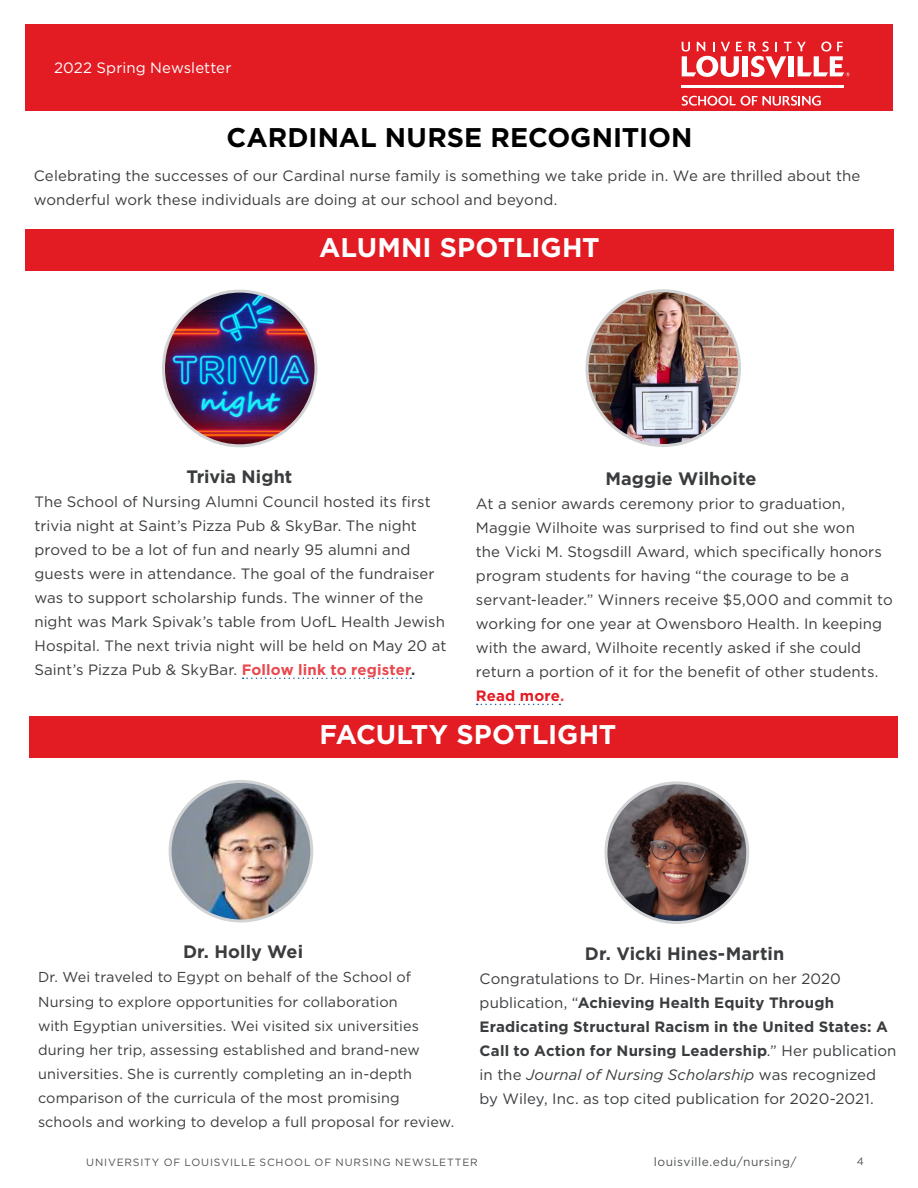
<style>
.page{position:relative;width:918px;height:1188px;background:#fff}
.page>*{position:absolute;margin:0;border:0;box-sizing:border-box;transform-origin:0 0}
.t1{font:700 27px "Gotham";letter-spacing:-.005em;color:#fff}
.t2{font:700 27px "Gotham";color:#000}
.t3{font:700 18px "Gotham";color:#3a3c3e}
.t4{font:15px/24px "Gotham";letter-spacing:.005em;color:#3a3c3e}
.t5{font:15px "Gotham";letter-spacing:.005em;color:#fff}
.t6{font:14.4px/24px "Gotham";letter-spacing:.005em;color:#3a3c3e}
.t7{font:12px "Gotham";letter-spacing:.04em;color:#4e5153}
.t8{font:10.5px "Gotham";letter-spacing:.08em;color:#4e5153}
.s1{font-weight:700;color:#e8494f}
.s2{font-weight:700}
.s3{font-weight:700;color:#e31b23}
.s4{font-style:italic}
</style>
<div class="page">
<div style="left:25px;top:25px;width:868px;height:86px;background:#e31b23"></div>
<div style="left:742px;top:56px;width:6px;height:20px;background:#fff"></div>
<div style="left:788px;top:56px;width:6px;height:20px;background:#fff"></div>
<svg style="left:682px;top:42px;width:60px;height:35px"></svg>
<svg style="left:749px;top:42px;width:42px;height:37px"></svg>
<svg style="left:797px;top:42px;width:53px;height:34px"></svg>
<svg style="left:682px;top:96px;width:139px;height:10px"></svg>
<hr style="left:682px;top:85px;width:162px;height:2px;background:#fff">
<svg style="left:477px;top:704px;width:83px;height:1px"></svg>
<svg style="left:243px;top:678px;width:168px;height:1px"></svg>
<div style="left:25px;top:230px;width:869px;height:41px;background:#e31b23"></div>
<img style="left:164px;top:291px;width:150px;height:155px">
<div style="left:162px;top:290px;width:156px;height:157px;border:3px solid #d1d3d4;border-radius:50%"></div>
<img style="left:589px;top:291px;width:151px;height:155px">
<div style="left:585px;top:289px;width:156px;height:158px;border:3px solid #d1d3d4;border-radius:50%"></div>
<div style="left:30px;top:716px;width:868px;height:42px;background:#e31b23"></div>
<img style="left:170px;top:781px;width:142px;height:140px">
<div style="left:169px;top:780px;width:144px;height:142px;border:3px solid #d1d3d4;border-radius:50%"></div>
<img style="left:608px;top:785px;width:140px;height:137px">
<div style="left:604px;top:781px;width:145px;height:143px;border:3px solid #d1d3d4;border-radius:50%"></div>
<p class="t5" style="left:54px;top:58px;width:179px">2022 Spring Newsletter</p>
<p class="t2" style="left:227px;top:120px;width:467px">CARDINAL NURSE RECOGNITION</p>
<p class="t4" style="left:34px;top:163px;width:828px">Celebrating the successes of our Cardinal nurse family is something we take pride in. We are thrilled about the wonderful work these individuals are doing at our school and beyond.</p>
<p class="t1" style="left:319px;top:230px;width:282px">ALUMNI SPOTLIGHT</p>
<p class="t3" style="left:186px;top:465px;width:108px">Trivia Night</p>
<p class="t4" style="left:34px;top:490px;width:414px">The School of Nursing Alumni Council hosted its frst trivia night at Saint’s Pizza Pub &amp; SkyBar. The night proved to be a lot of fun and nearly 95 alumni and guests were in attendance. The goal of the fundraiser was to support scholarship funds. The winner of the night was Mark Spivak’s table from UofL Health Jewish Hospital. The next trivia night will be held on May 20 at Saint’s Pizza Pub &amp; SkyBar. <span class="s1">Follow link to register</span><span class="s2">.</span></p>
<p class="t3" style="left:605px;top:467px;width:153px">Maggie Wilhoite</p>
<p class="t4" style="left:476px;top:492px;width:418px">At a senior awards ceremony prior to graduation, Maggie Wilhoite was surprised to fnd out she won<br>the Vicki M. Stogsdill Award, which specifcally honors program students for having “the courage to be a servant-leader.” Winners receive $5,000 and commit to working for one year at Owensboro Health. In keeping with the award, Wilhoite recently asked if she could return a portion of it for the beneft of other students.<br><span class="s3">Read more</span><span class="s1">.</span></p>
<p class="t1" style="left:320px;top:717px;width:298px">FACULTY SPOTLIGHT</p>
<p class="t3" style="left:183px;top:940px;width:122px">Dr. Holly Wei</p>
<p class="t6" style="left:38px;top:965px;width:418px">Dr. Wei traveled to Egypt on behalf of the School of Nursing to explore opportunities for collaboration<br>with Egyptian universities. Wei visited six universities during her trip, assessing established and brand-new universities. She is currently completing an in-depth comparison of the curricula of the most promising schools and working to develop a full proposal for review.</p>
<p class="t3" style="left:585px;top:942px;width:201px">Dr. Vicki Hines-Martin</p>
<p class="t4" style="left:480px;top:966px;width:418px">Congratulations to Dr. Hines-Martin on her 2020 publication, “<span class="s2">Achieving Health Equity Through Eradicating Structural Racism in the United States: A Call to Action for Nursing Leadership</span>.” Her publication in the <span class="s4">Journal of Nursing Scholarship</span> was recognized by Wiley, Inc. as top cited publication for 2020-2021.</p>
<p class="t8" style="left:86px;top:1156px;width:393px">UNIVERSITY OF LOUISVILLE SCHOOL OF NURSING NEWSLETTER</p>
<p class="t7" style="left:654px;top:1154px;width:144px">louisville.edu/nursing/</p>
<p class="t8" style="left:857px;top:1155px;width:9px">4</p>
</div>
